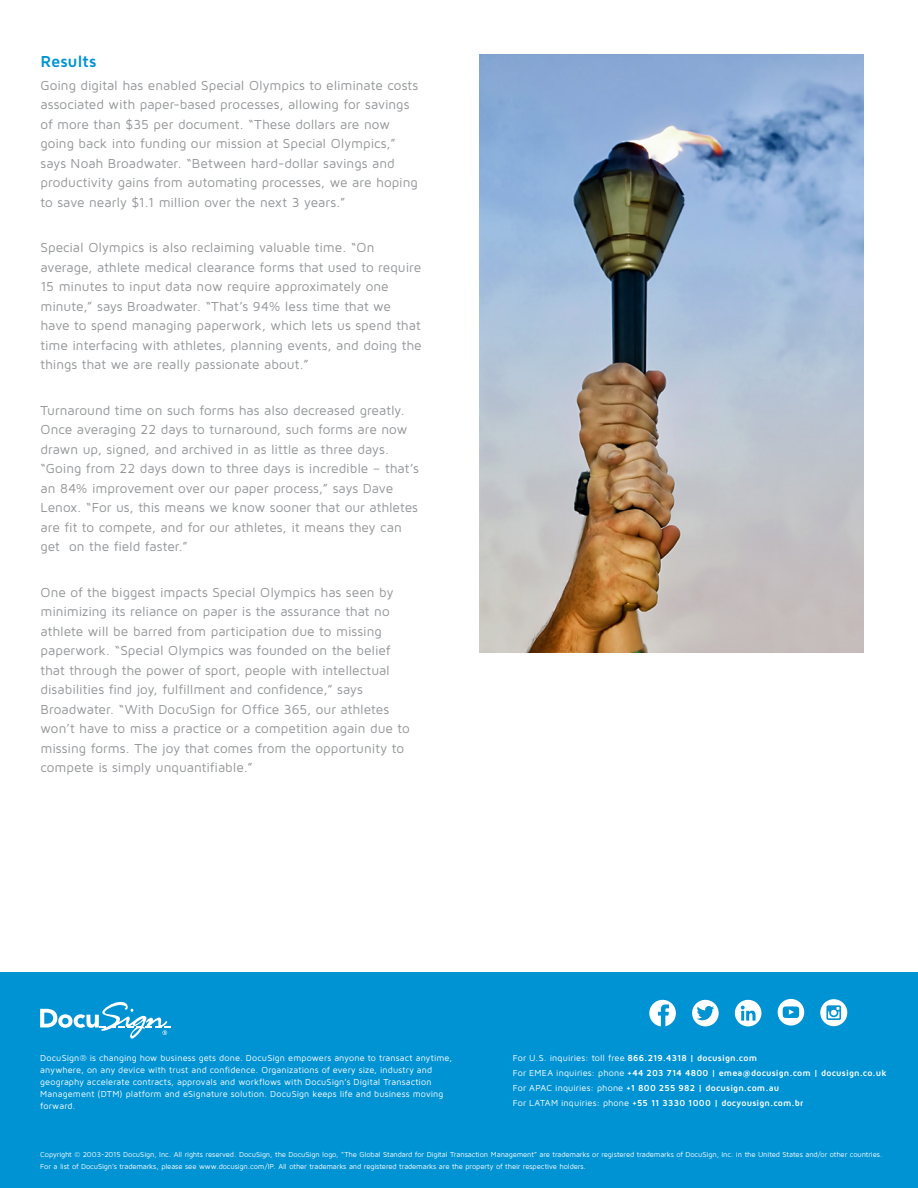
<style>
.page{position:relative;width:918px;height:1188px;background:#fff}
.page>*{position:absolute;margin:0;border:0;box-sizing:border-box;transform-origin:0 0}
.t1{font:700 16.5px "Maven Pro";letter-spacing:-.01em;color:#0093d3}
.t2{font:13.5px/19.5px "Maven Pro";color:#939598}
.t3{font:9px/12px "Maven Pro";letter-spacing:.015em;color:#fff}
.t4{font:700 9px/15px "Maven Pro";letter-spacing:.02em;color:#fff}
.t5{font:7.5px/12px "Maven Pro";letter-spacing:-.015em;color:#fff}
.s1{font-weight:400}
</style>
<div class="page">
<div style="left:0;top:972px;width:918px;height:216px;background:#0093d3"></div>
<img style="left:479px;top:54px;width:385px;height:598px">
<svg style="left:778px;top:999px;width:26px;height:27px"></svg>
<svg style="left:735px;top:1000px;width:26px;height:26px"></svg>
<svg style="left:692px;top:1000px;width:27px;height:26px"></svg>
<svg style="left:649px;top:1000px;width:27px;height:26px"></svg>
<svg style="left:40px;top:1002px;width:130px;height:37px"></svg>
<div style="left:820px;top:999px;width:27px;height:27px;background:#fff;border-radius:50%"></div>
<svg style="left:826px;top:1005px;width:15px;height:15px"></svg>
<p class="t1" style="left:40px;top:51px;width:57px">Results</p>
<p class="t2" style="left:40px;top:75px;width:379px">Going digital has enabled Special Olympics to eliminate costs associated with paper-based processes, allowing for savings of more than $35 per document. “These dollars are now going back into funding our mission at Special Olympics,” says Noah Broadwater. “Between hard-dollar savings and productivity gains from automating processes, we are hoping to save nearly $1.1 million over the next 3 years.”</p>
<p class="t2" style="left:40px;top:238px;width:383px">Special Olympics is also reclaiming valuable time. “On average, athlete medical clearance forms that used to require 15 minutes to input data now require approximately one minute,” says Broadwater. “That’s 94% less time that we have to spend managing paperwork, which lets us spend that time interfacing with athletes, planning events, and doing the things that we are really passionate about.”</p>
<p class="t2" style="left:40px;top:400px;width:380px">Turnaround time on such forms has also decreased greatly.<br>Once averaging 22 days to turnaround, such forms are now drawn up, signed, and archived in as little as three days. “Going from 22 days down to three days is incredible – that’s an 84% improvement over our paper process,” says Dave Lenox. “For us, this means we know sooner that our athletes are fit to compete, and for our athletes, it means they can get on the field faster.”</p>
<p class="t2" style="left:40px;top:582px;width:371px">One of the biggest impacts Special Olympics has seen by minimizing its reliance on paper is the assurance that no athlete will be barred from participation due to missing paperwork. “Special Olympics was founded on the belief that through the power of sport, people with intellectual disabilities find joy, fulfillment and confidence,” says Broadwater. “With DocuSign for Office 365, our athletes won’t have to miss a practice or a competition again due to missing forms. The joy that comes from the opportunity to compete is simply unquantifiable.”</p>
<p class="t3" style="left:40px;top:1052px;width:413px">DocuSign® is changing how business gets done. DocuSign empowers anyone to transact anytime, anywhere, on any device with trust and confidence. Organizations of every size, industry and geography accelerate contracts, approvals and workflows with DocuSign’s Digital Transaction Management (DTM) platform and eSignature solution. DocuSign keeps life and business moving forward.</p>
<p class="t4" style="left:513px;top:1050px;width:375px"><span class="s1">For U.S. inquiries: toll free</span> 866.219.4318 | docusign.com<br><span class="s1">For EMEA inquiries: phone</span> +44 203 714 4800 | emea@docusign.com | docusign.co.uk <span class="s1">For APAC inquiries: phone</span> +1 800 255 982 | docusign.com.au<br><span class="s1">For LATAM inquiries: phone</span> +55 11 3330 1000 | docyousign.com.br</p>
<p class="t5" style="left:40px;top:1148px;width:844px">Copyright © 2003-2015 DocuSign, Inc. All rights reserved. DocuSign, the DocuSign logo, “The Global Standard for Digital Transaction Management” are trademarks or registered trademarks of DocuSign, Inc. in the United States and/or other countries.<br>For a list of DocuSign’s trademarks, please see www.docusign.com/IP. All other trademarks and registered trademarks are the property of their respective holders.</p>
</div>
